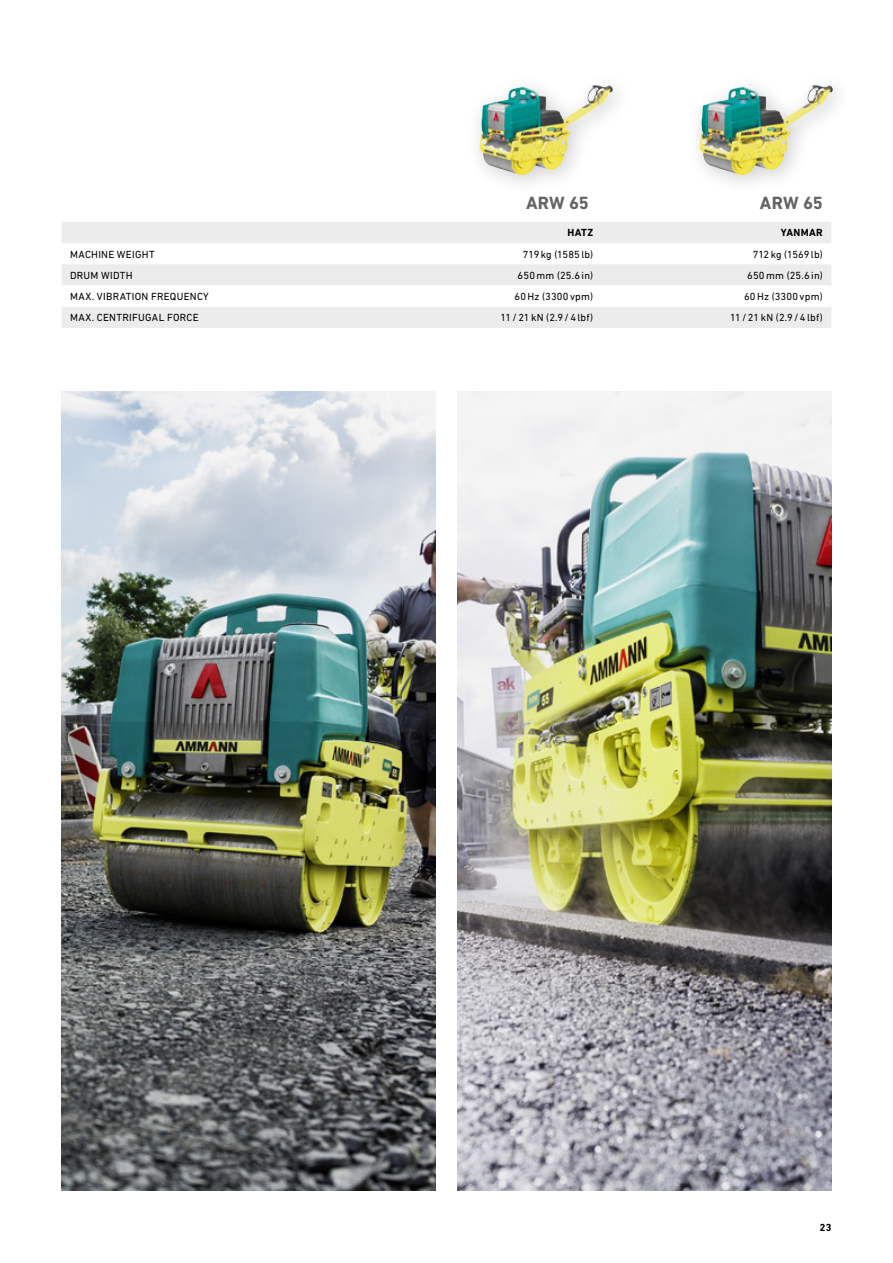
<style>
.page{position:relative;width:893px;height:1263px;background:#fff}
.page>*{position:absolute;margin:0;border:0;box-sizing:border-box;transform-origin:0 0}
.t1{font:700 18px "DIN Next LT Pro";letter-spacing:.005em;color:#626463}
.t2{font:10.5px "DIN Next LT Pro";letter-spacing:.025em;color:#000}
.t3{font:700 10.5px "DIN Next LT Pro";letter-spacing:.035em;color:#000}
</style>
<div class="page">
<img style="left:62px;top:392px;width:374px;height:799px">
<img style="left:457px;top:392px;width:374px;height:799px">
<div style="left:62px;top:222px;width:769px;height:106px;background:#ececec"></div>
<svg style="left:62px;top:243px;width:769px;height:21px"></svg>
<svg style="left:62px;top:285px;width:769px;height:22px"></svg>
<img style="left:479px;top:85px;width:134px;height:90px">
<img style="left:699px;top:85px;width:134px;height:90px">
<h1 class="t1" style="left:526px;top:193px;width:64px">ARW 65</h1>
<h1 class="t1" style="left:760px;top:193px;width:64px">ARW 65</h1>
<p class="t3" style="left:567px;top:227px;width:27px">HATZ</p>
<p class="t3" style="left:781px;top:227px;width:43px">YANMAR</p>
<p class="t2" style="left:70px;top:248px;width:86px">MACHINE WEIGHT</p>
<p class="t2" style="left:523px;top:248px;width:72px">719kg (1585lb)</p>
<p class="t2" style="left:753px;top:248px;width:72px">712kg (1569lb)</p>
<p class="t2" style="left:70px;top:269px;width:64px">DRUM WIDTH</p>
<p class="t2" style="left:518px;top:269px;width:77px">650mm (25.6in)</p>
<p class="t2" style="left:747px;top:269px;width:77px">650mm (25.6in)</p>
<p class="t2" style="left:70px;top:290px;width:140px">MAX. VIBRATION FREQUENCY</p>
<p class="t2" style="left:514px;top:290px;width:80px">60Hz (3300vpm)</p>
<p class="t2" style="left:744px;top:290px;width:80px">60Hz (3300vpm)</p>
<p class="t2" style="left:70px;top:312px;width:130px">MAX. CENTRIFUGAL FORCE</p>
<p class="t2" style="left:500px;top:312px;width:94px">11/21kN (2.9/4lbf)</p>
<p class="t2" style="left:730px;top:312px;width:94px">11/21kN (2.9/4lbf)</p>
<p class="t3" style="left:820px;top:1221px;width:13px">23</p>
</div>
